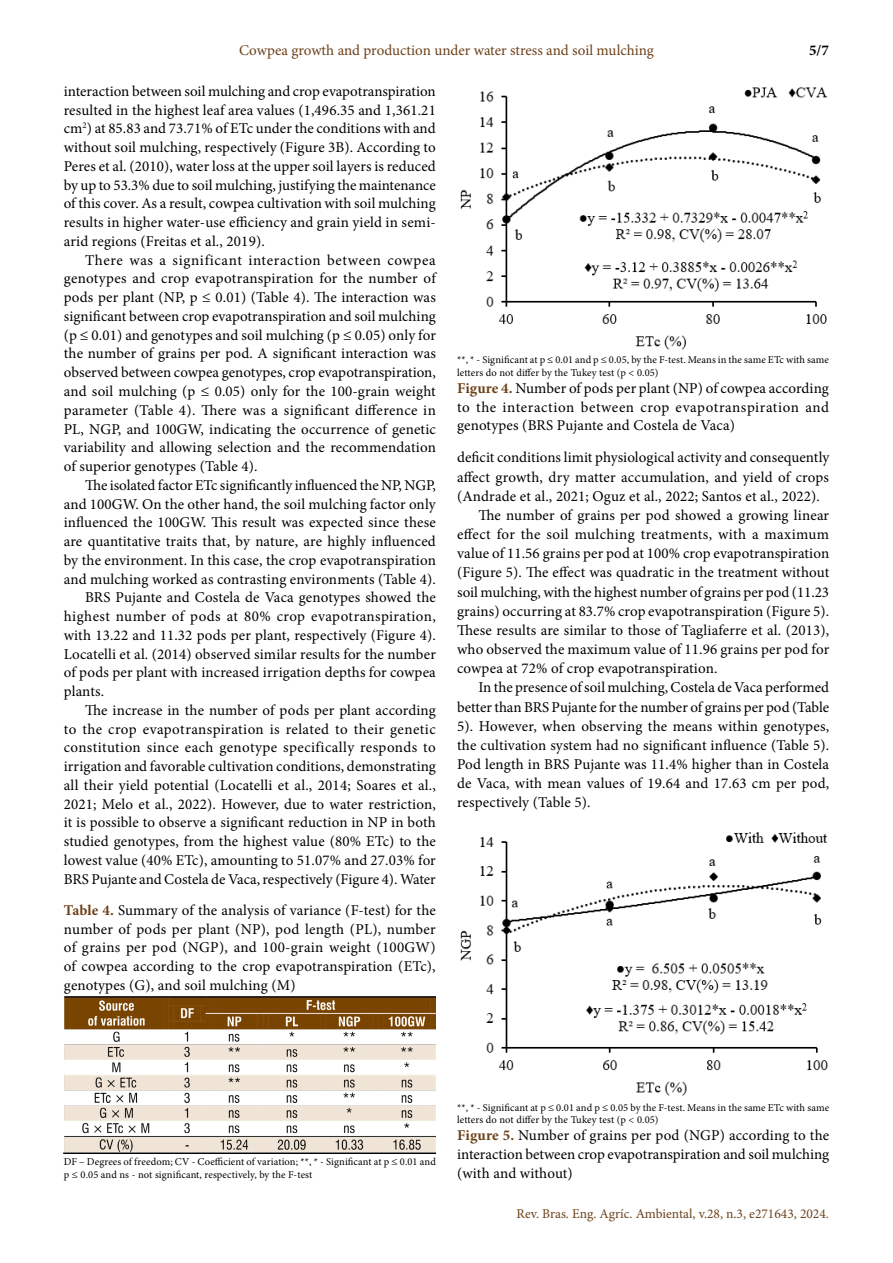
<style>
.page{position:relative;width:893px;height:1263px;background:#fff}
.page>*{position:absolute;margin:0;border:0;box-sizing:border-box;transform-origin:0 0}
.t1{font:15px/18.8px "Minion Pro";letter-spacing:.01em;color:#000;text-align:justify}
.t2{font:15px "Minion Pro";color:#6c4119}
.t3{font:700 15px "Minion Pro";color:#000}
.t4{font:13.5px "Minion Pro";color:#6c4119}
.t5{font:10.5px/12.6px "Minion Pro";letter-spacing:.005em;color:#000}
.s1{font-weight:700;color:#6c4119}
</style>
<div class="page">
<img style="left:64px;top:996px;width:372px;height:157px">
<img style="left:460px;top:87px;width:368px;height:263px">
<img style="left:460px;top:832px;width:368px;height:264px">
<p class="t2" style="left:239px;top:40px;width:416px">Cowpea growth and production under water stress and soil mulching</p>
<p class="t3" style="left:809px;top:40px;width:21px">5/7</p>
<p class="t1" style="left:64px;top:82px;width:374px">interaction between soil mulching and crop evapotranspiration resulted in the highest leaf area values (1,496.35 and 1,361.21 cm<sup>2</sup>) at 85.83 and 73.71% of ETc under the conditions with and without soil mulching, respectively (Figure 3B). According to Peres et al. (2010), water loss at the upper soil layers is reduced by up to 53.3% due to soil mulching, justifying the maintenance of this cover. As a result, cowpea cultivation with soil mulching results in higher water-use efficiency and grain yield in semi&shy;arid regions (Freitas et al., 2019).</p>
<p class="t1" style="left:64px;top:251px;width:374px;text-indent:21px">There was a significant interaction between cowpea genotypes and crop evapotranspiration for the number of pods per plant (NP, p ≤ 0.01) (Table 4). The interaction was significant between crop evapotranspiration and soil mulching (p ≤ 0.01) and genotypes and soil mulching (p ≤ 0.05) only for the number of grains per pod. A significant interaction was observed between cowpea genotypes, crop evapotranspiration, and soil mulching (p ≤ 0.05) only for the 100-grain weight parameter (Table 4). There was a significant difference in PL, NGP, and 100GW, indicating the occurrence of genetic variability and allowing selection and the recommendation of superior genotypes (Table 4).</p>
<p class="t1" style="left:85px;top:476px;width:352px">The isolated factor ETc significantly influenced the NP, NGP,</p>
<p class="t1" style="left:64px;top:494px;width:373px">and 100GW. On the other hand, the soil mulching factor only</p>
<p class="t1" style="left:64px;top:513px;width:374px">influenced the 100GW. This result was expected since these</p>
<p class="t1" style="left:64px;top:532px;width:374px">are quantitative traits that, by nature, are highly influenced</p>
<p class="t1" style="left:64px;top:551px;width:374px">by the environment. In this case, the crop evapotranspiration</p>
<p class="t1" style="left:64px;top:569px;width:374px">and mulching worked as contrasting environments (Table 4).</p>
<p class="t1" style="left:85px;top:588px;width:352px">BRS Pujante and Costela de Vaca genotypes showed the</p>
<p class="t1" style="left:64px;top:607px;width:374px">highest number of pods at 80% crop evapotranspiration,</p>
<p class="t1" style="left:64px;top:626px;width:374px">with 13.22 and 11.32 pods per plant, respectively (Figure 4).</p>
<p class="t1" style="left:64px;top:644px;width:374px">Locatelli et al. (2014) observed similar results for the number</p>
<p class="t1" style="left:64px;top:663px;width:374px">of pods per plant with increased irrigation depths for cowpea</p>
<p class="t1" style="left:64px;top:682px;width:42px">plants.</p>
<p class="t1" style="left:85px;top:701px;width:352px">The increase in the number of pods per plant according</p>
<p class="t1" style="left:64px;top:719px;width:373px">to the crop evapotranspiration is related to their genetic</p>
<p class="t1" style="left:64px;top:738px;width:374px">constitution since each genotype specifically responds to</p>
<p class="t1" style="left:64px;top:757px;width:374px">irrigation and favorable cultivation conditions, demonstrating</p>
<p class="t1" style="left:64px;top:776px;width:374px">all their yield potential (Locatelli et al., 2014; Soares et al.,</p>
<p class="t1" style="left:64px;top:794px;width:374px">2021; Melo et al., 2022). However, due to water restriction,</p>
<p class="t1" style="left:64px;top:813px;width:374px">it is possible to observe a significant reduction in NP in both</p>
<p class="t1" style="left:64px;top:832px;width:374px">studied genotypes, from the highest value (80% ETc) to the</p>
<p class="t1" style="left:64px;top:851px;width:374px">lowest value (40% ETc), amounting to 51.07% and 27.03% for</p>
<p class="t1" style="left:64px;top:869px;width:373px">BRS Pujante and Costela de Vaca, respectively (Figure 4). Water</p>
<p class="t1" style="left:64px;top:901px;width:373px"><span class="s1">Table 4.</span> Summary of the analysis of variance (F-test) for the number of pods per plant (NP), pod length (PL), number of grains per pod (NGP), and 100-grain weight (100GW) of cowpea according to the crop evapotranspiration (ETc), genotypes (G), and soil mulching (M)</p>
<p class="t5" style="left:457px;top:353px;width:373px">**, * - Significant at p ≤ 0.01 and p ≤ 0.05, by the F-test. Means in the same ETc with same letters do not differ by the Tukey test (p &lt; 0.05)</p>
<p class="t1" style="left:457px;top:379px;width:373px"><span class="s1">Figure 4.</span> Number of pods per plant (NP) of cowpea according to the interaction between crop evapotranspiration and genotypes (BRS Pujante and Costela de Vaca)</p>
<p class="t1" style="left:457px;top:448px;width:374px">deficit conditions limit physiological activity and consequently</p>
<p class="t1" style="left:457px;top:468px;width:373px">affect growth, dry matter accumulation, and yield of crops</p>
<p class="t1" style="left:457px;top:487px;width:364px">(Andrade et al., 2021; Oguz et al., 2022; Santos et al., 2022).</p>
<p class="t1" style="left:478px;top:506px;width:352px">The number of grains per pod showed a growing linear</p>
<p class="t1" style="left:457px;top:525px;width:374px">effect for the soil mulching treatments, with a maximum</p>
<p class="t1" style="left:457px;top:544px;width:374px">value of 11.56 grains per pod at 100% crop evapotranspiration</p>
<p class="t1" style="left:457px;top:563px;width:374px">(Figure 5). The effect was quadratic in the treatment without</p>
<p class="t1" style="left:457px;top:582px;width:373px">soil mulching, with the highest number of grains per pod (11.23</p>
<p class="t1" style="left:457px;top:602px;width:374px">grains) occurring at 83.7% crop evapotranspiration (Figure 5).</p>
<p class="t1" style="left:457px;top:621px;width:374px">These results are similar to those of Tagliaferre et al. (2013),</p>
<p class="t1" style="left:457px;top:640px;width:374px">who observed the maximum value of 11.96 grains per pod for</p>
<p class="t1" style="left:457px;top:659px;width:262px">cowpea at 72% of crop evapotranspiration.</p>
<p class="t1" style="left:478px;top:678px;width:352px">In the presence of soil mulching, Costela de Vaca performed</p>
<p class="t1" style="left:457px;top:697px;width:374px">better than BRS Pujante for the number of grains per pod (Table</p>
<p class="t1" style="left:457px;top:717px;width:374px">5). However, when observing the means within genotypes,</p>
<p class="t1" style="left:457px;top:736px;width:374px">the cultivation system had no significant influence (Table 5).</p>
<p class="t1" style="left:457px;top:755px;width:374px">Pod length in BRS Pujante was 11.4% higher than in Costela</p>
<p class="t1" style="left:457px;top:774px;width:374px">de Vaca, with mean values of 19.64 and 17.63 cm per pod,</p>
<p class="t1" style="left:457px;top:793px;width:135px">respectively (Table 5).</p>
<p class="t5" style="left:64px;top:1156px;width:374px">DF – Degrees of freedom; CV - Coefficient of variation; **, * - Significant at p ≤ 0.01 and p ≤ 0.05 and ns - not significant, respectively, by the F-test</p>
<p class="t5" style="left:457px;top:1101px;width:374px">**, * - Significant at p ≤ 0.01 and p ≤ 0.05 by the F-test. Means in the same ETc with same letters do not differ by the Tukey test (p &lt; 0.05)</p>
<p class="t1" style="left:457px;top:1126px;width:374px"><span class="s1">Figure 5.</span> Number of grains per pod (NGP) according to the interaction between crop evapotranspiration and soil mulching (with and without)</p>
<p class="t4" style="left:517px;top:1204px;width:314px">Rev. Bras. Eng. Agríc. Ambiental, v.28, n.3, e271643, 2024.</p>
</div>
